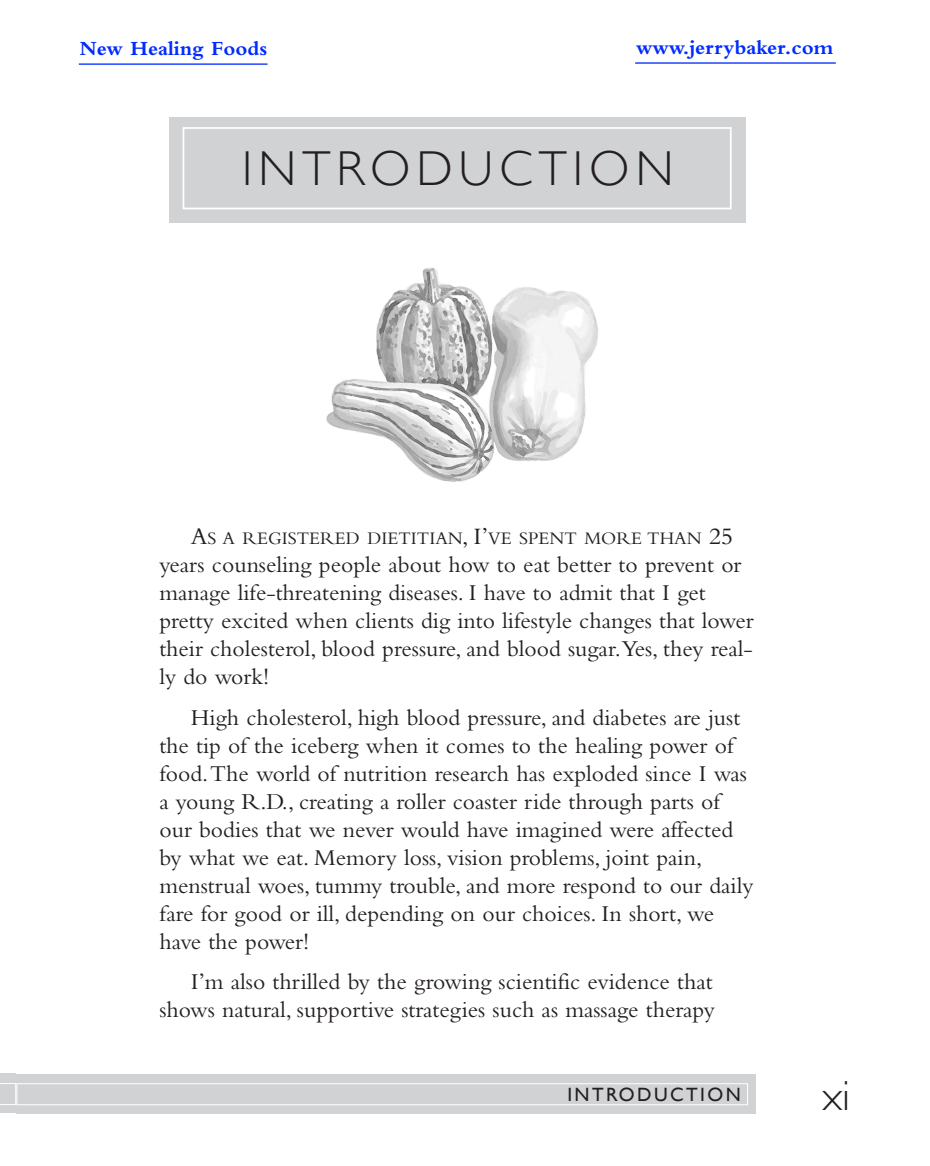
<style>
.page{position:relative;width:930px;height:1166px;background:#fff}
.page>*{position:absolute;margin:0;border:0;box-sizing:border-box;transform-origin:0 0}
.t1{font:300 49px "Gill Sans";letter-spacing:.125em;color:#231f20}
.t2{font:300 42px "Gill Sans";color:#231f20}
.t3{font:23.62px/28px "Bembo";color:#231f20}
.t4{font:21px "Bembo Bold Os F";color:#002bff}
.t5{font:19.25px "Gill Sans";letter-spacing:.125em;color:#231f20}
.t6{font:300 19.25px "Gill Sans";letter-spacing:.125em;color:#231f20}
.t7{font:18.38px "Bembo";color:#231f20}
.s1{font-size:24.5px}
</style>
<div class="page">
<div style="left:169px;top:117px;width:576px;height:105px;background:#d1d2d4"></div>
<div style="left:182px;top:127px;width:549px;height:82px;border:2px solid #fff"></div>
<div style="left:16px;top:1073px;width:740px;height:40px;background:#d1d2d4"></div>
<div style="left:16px;top:1083px;width:731px;height:22px;border:1px solid #fff"></div>
<div style="left:0;top:1073px;width:16px;height:40px;background:#d1d2d4"></div>
<svg style="left:0;top:1083px;width:16px;height:22px"></svg>
<img style="left:326px;top:267px;width:272px;height:215px">
<hr style="left:79px;top:63px;width:188px;height:2px;background:#002bff">
<hr style="left:635px;top:62px;width:200px;height:2px;background:#002bff">
<p class="t4" style="left:80px;top:41px;width:189px">New Healing Foods</p>
<p class="t4" style="left:636px;top:40px;width:198px">www.jerrybaker.com</p>
<h1 class="t1" style="left:242px;top:141px;width:433px">INTRODUCTION</h1>
<p class="t7" style="left:191px;top:532px;width:543px"><span class="s1">A</span>S A REGISTERED DIETITIAN<span class="s1">, I’</span>VE SPENT MORE THAN <span class="s1">25</span></p>
<p class="t3" style="left:159px;top:553px;width:595px">years counseling people about how to eat better to prevent or manage life-threatening diseases. I have to admit that I get pretty excited when clients dig into lifestyle changes that lower their cholesterol, blood pressure, and blood sugar.Yes, they real&shy;ly do work!</p>
<p class="t3" style="left:159px;top:705px;width:595px;text-indent:32px">High cholesterol, high blood pressure, and diabetes are just the tip of the iceberg when it comes to the healing power of food.The world of nutrition research has exploded since I was a young R.D., creating a roller coaster ride through parts of our bodies that we never would have imagined were affected by what we eat. Memory loss, vision problems, joint pain, menstrual woes, tummy trouble, and more respond to our daily fare for good or ill, depending on our choices. In short, we have the power!</p>
<p class="t3" style="left:159px;top:970px;width:556px;text-align:right">I’m also thrilled by the growing scientific evidence that shows natural, supportive strategies such as massage therapy</p>
<p class="t5" style="left:567px;top:1083px;width:175px">INTRODUCTION</p>
<p class="t6" style="left:658px;top:1084px;width:84px">FOOTER</p>
<h2 class="t2" style="left:821px;top:1072px;width:30px">XI</h2>
</div>
